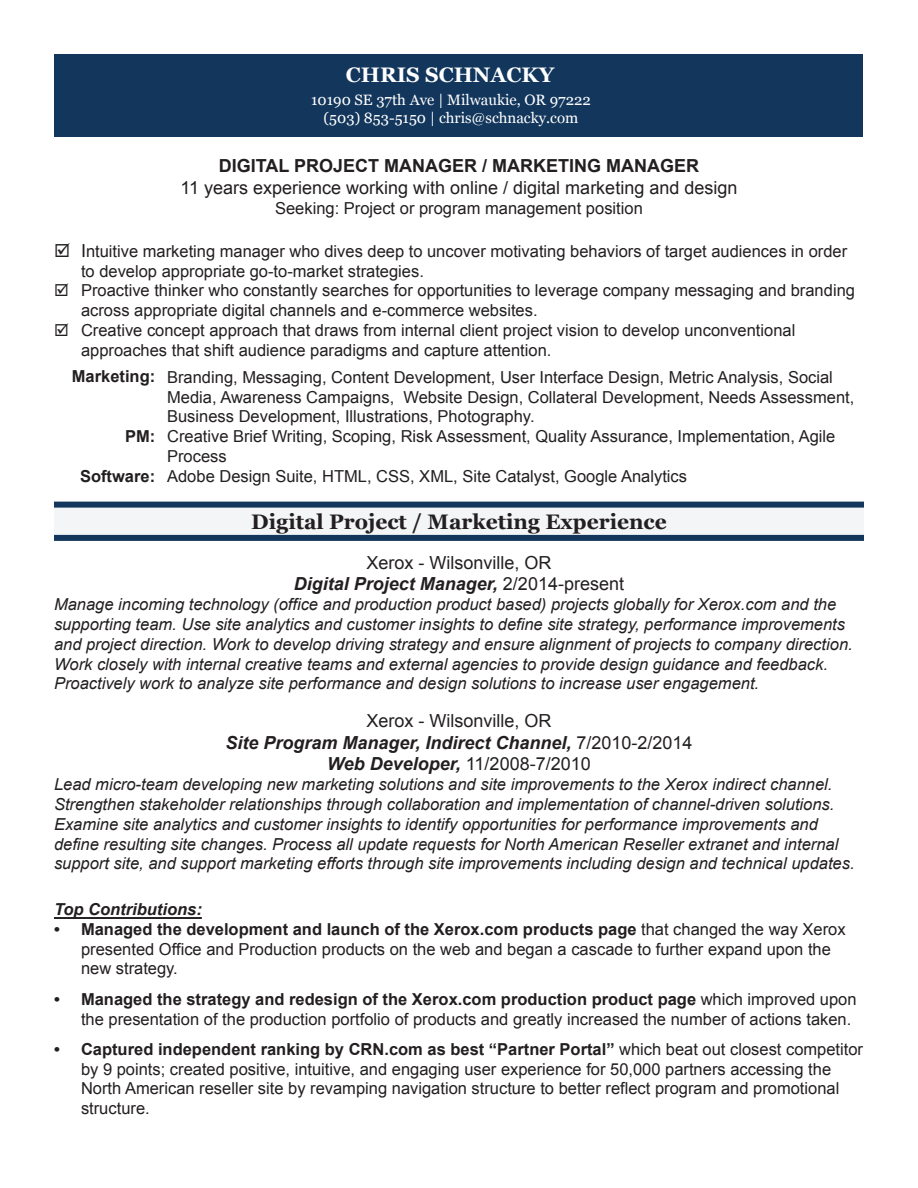
<style>
.page{position:relative;width:918px;height:1188px;background:#fff}
.page>*{position:absolute;margin:0;border:0;box-sizing:border-box;transform-origin:0 0}
.t1{font:700 21px "Georgia";color:#231f20}
.t2{font:700 21px "Georgia";color:#fff}
.t3{font:18px "Arial";color:#231f20}
.t4{font:italic 700 18px "Arial";color:#231f20}
.t5{font:700 18px "Arial";color:#231f20}
.t6{font:16.5px/19.8px "Arial";color:#231f20}
.t7{font:italic 16.5px/19.8px "Arial";color:#231f20}
.t8{font:700 16.5px "Arial";color:#231f20}
.t9{font:italic 700 16.5px "Arial";color:#231f20}
.t10{font:15px "Georgia";color:#fff}
.s1{font-size:18px}
.s2{font-weight:400;font-style:normal}
.s3{font-weight:700;font-style:italic}
.s4{font-weight:700}
</style>
<div class="page">
<div style="left:55px;top:55px;width:808px;height:82px;background:#12365c"></div>
<hr style="left:54px;top:917px;width:148px;height:2px;background:#231f20">
<div style="left:54px;top:506px;width:810px;height:30px;background:#f3f5f6"></div>
<div style="left:54px;top:535px;width:810px;height:6px;background:#12365c"></div>
<div style="left:54px;top:502px;width:810px;height:6px;background:#12365c"></div>
<p class="t2" style="left:346px;top:61px;width:210px">CHRIS SCHNACKY</p>
<p class="t10" style="left:311px;top:91px;width:281px">10190 SE 37th Ave | Milwaukie, OR 97222</p>
<p class="t10" style="left:324px;top:109px;width:256px">(503) 853-5150 | chris@schnacky.com</p>
<p class="t5" style="left:219px;top:154px;width:482px">DIGITAL PROJECT MANAGER / MARKETING MANAGER</p>
<p class="t3" style="left:181px;top:176px;width:558px">11 years experience working with online / digital marketing and design</p>
<p class="t6" style="left:275px;top:198px;width:369px">Seeking: Project or program management position</p>
<p class="t6" style="left:81px;top:241px;width:768px"><span class="s1">I</span>ntuitive marketing manager who dives deep to uncover motivating behaviors of target audiences in order to develop appropriate go-to-market strategies.</p>
<p class="t6" style="left:81px;top:281px;width:776px">Proactive thinker who constantly searches for opportunities to leverage company messaging and branding across appropriate digital channels and e-commerce websites.</p>
<p class="t6" style="left:81px;top:320px;width:716px">Creative concept approach that draws from internal client project vision to develop unconventional approaches that shift audience paradigms and capture attention.</p>
<p class="t8" style="left:72px;top:365px;width:85px">Marketing:</p>
<p class="t6" style="left:167px;top:367px;width:689px">Branding, Messaging, Content Development, User Interface Design, Metric Analysis, Social<br>Media, Awareness Campaigns, Website Design, Collateral Development, Needs Assessment,<br>Business Development, Illustrations, Photography.</p>
<p class="t6" style="left:167px;top:427px;width:670px">Creative Brief Writing, Scoping, Risk Assessment, Quality Assurance, Implementation, Agile<br>Process</p>
<p class="t6" style="left:167px;top:466px;width:521px">Adobe Design Suite, HTML, CSS, XML, Site Catalyst, Google Analytics</p>
<p class="t1" style="left:251px;top:508px;width:417px">Digital Project / Marketing Experience</p>
<p class="t8" style="left:125px;top:425px;width:32px">PM:</p>
<p class="t8" style="left:80px;top:465px;width:77px">Software:</p>
<p class="t1" style="left:242px;top:507px;width:319px">Digital Marketing Experience</p>
<p class="t3" style="left:366px;top:551px;width:187px">Xerox - Wilsonville, OR</p>
<p class="t4" style="left:294px;top:572px;width:332px">Digital Project Manager, <span class="s2">2/2014-present</span></p>
<p class="t7" style="left:54px;top:595px;width:800px">Manage incoming technology (office and production product based) projects globally for Xerox.com and the supporting team. Use site analytics and customer insights to define site strategy, performance improvements and project direction. Work to develop driving strategy and ensure alignment of projects to company direction.<br>Work closely with internal creative teams and external agencies to provide design guidance and feedback.<br>Proactively work to analyze site performance and design solutions to increase user engagement.</p>
<p class="t3" style="left:366px;top:709px;width:187px">Xerox - Wilsonville, OR</p>
<p class="t4" style="left:225px;top:730px;width:469px">Site Program Manager, Indirect Channel, <span class="s2">7/2010-2/2014</span></p>
<p class="t3" style="left:327px;top:752px;width:265px"><span class="s3">Web Developer,</span> 11/2008-7/2010</p>
<p class="t7" style="left:54px;top:775px;width:782px">Lead micro-team developing new marketing solutions and site improvements to the Xerox indirect channel.<br>Strengthen stakeholder relationships through collaboration and implementation of channel-driven solutions.</p>
<p class="t7" style="left:54px;top:814px;width:765px">Examine site analytics and customer insights to identify opportunities for performance improvements and</p>
<p class="t7" style="left:54px;top:834px;width:786px">define resulting site changes. Process all update requests for North American Reseller extranet and internal</p>
<p class="t7" style="left:54px;top:854px;width:802px">support site, and support marketing efforts through site improvements including design and technical updates.</p>
<p class="t9" style="left:54px;top:898px;width:149px">Top Contributions:</p>
<p class="t6" style="left:81px;top:919px;width:766px"><span class="s4">Managed the development and launch of the Xerox.com products page</span> that changed the way Xerox presented Office and Production products on the web and began a cascade to further expand upon the new strategy.</p>
<p class="t6" style="left:81px;top:989px;width:777px"><span class="s4">Managed the strategy and redesign of the Xerox.com production product page</span> which improved upon the presentation of the production portfolio of products and greatly increased the number of actions taken.</p>
<p class="t6" style="left:81px;top:1039px;width:784px"><span class="s4">Captured independent ranking by CRN.com as best “Partner Portal”</span> which beat out closest competitor by 9 points; created positive, intuitive, and engaging user experience for 50,000 partners accessing the North American reseller site by revamping navigation structure to better reflect program and promotional structure.</p>
<p class="t8" style="left:54px;top:918px;width:7px">•</p>
<p class="t8" style="left:54px;top:988px;width:7px">•</p>
<p class="t8" style="left:54px;top:1038px;width:7px">•</p>
</div>
